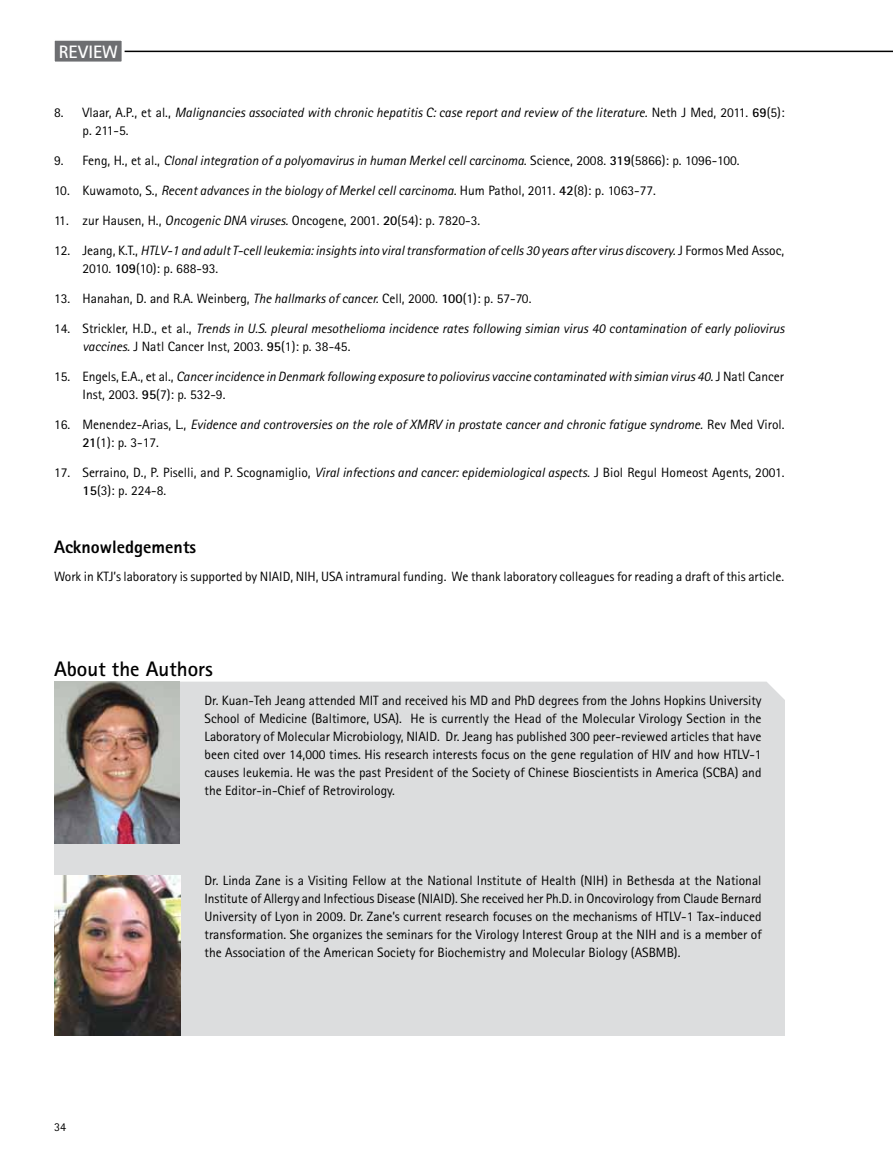
<style>
.page{position:relative;width:893px;height:1170px;background:#fff}
.page>*{position:absolute;margin:0;border:0;box-sizing:border-box;transform-origin:0 0}
.t1{font:700 21px "Rotis Sans Serif";color:#000}
.t2{font:800 18px "Rotis Sans Serif";color:#000}
.t3{font:700 18px "Rotis Sans Serif";color:#fff}
.t4{font:13.5px/18px "Rotis Sans Serif";color:#000;text-align:justify}
.t5{font:italic 13.5px/18px "Rotis Sans Serif";color:#000}
.t6{font:12px "Rotis Sans Serif";color:#000}
.s1{font-style:normal}
.s2{font-weight:700;font-style:normal}
.s3{font-style:italic}
.s4{font-weight:700}
</style>
<div class="page">
<hr style="left:125px;top:51px;width:768px;height:1px;background:#000">
<div style="left:53px;top:39px;width:70px;height:24px;background:#6d6e71;border:2px solid #fff"></div>
<div style="left:54px;top:681px;width:731px;height:354px;background:#dcddde"></div>
<img style="left:54px;top:681px;width:126px;height:162px">
<img style="left:54px;top:875px;width:126px;height:160px">
<h2 class="t3" style="left:59px;top:40px;width:61px">REVIEW</h2>
<p class="t5" style="left:82px;top:104px;width:703px;text-indent:-28px"><span class="s1">8. Vlaar, A.P., et al.,</span> Malignancies associated with chronic hepatitis C: case report and review of the literature. <span class="s1">Neth J Med, 2011.</span> <span class="s2">69</span><span class="s1">(5): p. 211-5.</span></p>
<p class="t5" style="left:54px;top:152px;width:687px"><span class="s1">9. Feng, H., et al.,</span> Clonal integration of a polyomavirus in human Merkel cell carcinoma. <span class="s1">Science, 2008.</span> <span class="s2">319</span><span class="s1">(5866): p. 1096-100.</span></p>
<p class="t5" style="left:54px;top:182px;width:603px"><span class="s1">10. Kuwamoto, S.,</span> Recent advances in the biology of Merkel cell carcinoma. <span class="s1">Hum Pathol, 2011.</span> <span class="s2">42</span><span class="s1">(8): p. 1063-77.</span></p>
<p class="t4" style="left:54px;top:211px;width:428px">11. zur Hausen, H., <span class="s3">Oncogenic DNA viruses.</span> Oncogene, 2001. <span class="s4">20</span>(54): p. 7820-3.</p>
<p class="t5" style="left:82px;top:242px;width:703px;text-indent:-28px"><span class="s1">12. Jeang, K.T.,</span> HTLV-1 and adult T-cell leukemia: insights into viral transformation of cells 30 years after virus discovery. <span class="s1">J Formos Med Assoc,<br>2010.</span> <span class="s2">109</span><span class="s1">(10): p. 688-93.</span></p>
<p class="t4" style="left:54px;top:289px;width:479px">13. Hanahan, D. and R.A. Weinberg, <span class="s3">The hallmarks of cancer.</span> Cell, 2000. <span class="s4">100</span>(1): p. 57-70.</p>
<p class="t5" style="left:82px;top:320px;width:703px;text-indent:-28px"><span class="s1">14. Strickler, H.D., et al.,</span> Trends in U.S. pleural mesothelioma incidence rates following simian virus 40 contamination of early poliovirus vaccines. <span class="s1">J Natl Cancer Inst, 2003.</span> <span class="s2">95</span><span class="s1">(1): p. 38-45.</span></p>
<p class="t5" style="left:82px;top:368px;width:703px;text-indent:-28px"><span class="s1">15. Engels, E.A., et al.,</span> Cancer incidence in Denmark following exposure to poliovirus vaccine contaminated with simian virus 40. <span class="s1">J Natl Cancer<br>Inst, 2003.</span> <span class="s2">95</span><span class="s1">(7): p. 532-9.</span></p>
<p class="t5" style="left:82px;top:416px;width:704px;text-indent:-28px"><span class="s1">16. Menendez-Arias, L.,</span> Evidence and controversies on the role of XMRV in prostate cancer and chronic fatigue syndrome. <span class="s1">Rev Med Virol.<br></span><span class="s2">21</span><span class="s1">(1): p. 3-17.</span></p>
<p class="t4" style="left:82px;top:463px;width:703px;text-indent:-28px">17. Serraino, D., P. Piselli, and P. Scognamiglio, <span class="s3">Viral infections and cancer: epidemiological aspects.</span> J Biol Regul Homeost Agents, 2001.<br><span class="s4">15</span>(3): p. 224-8.</p>
<h2 class="t2" style="left:54px;top:535px;width:144px">Acknowledgements</h2>
<p class="t4" style="left:54px;top:567px;width:732px">Work in KTJ’s laboratory is supported by NIAID, NIH, USA intramural funding. We thank laboratory colleagues for reading a draft of this article.</p>
<h1 class="t1" style="left:54px;top:655px;width:161px">About the Authors</h1>
<p class="t4" style="left:205px;top:691px;width:559px">Dr. Kuan-Teh Jeang attended MIT and received his MD and PhD degrees from the Johns Hopkins University School of Medicine (Baltimore, USA). He is currently the Head of the Molecular Virology Section in the Laboratory of Molecular Microbiology, NIAID. Dr. Jeang has published 300 peer-reviewed articles that have been cited over 14,000 times. His research interests focus on the gene regulation of HIV and how HTLV-1 causes leukemia. He was the past President of the Society of Chinese Bioscientists in America (SCBA) and the Editor-in-Chief of Retrovirology.</p>
<p class="t6" style="left:54px;top:1120px;width:13px">34</p>
<p class="t4" style="left:205px;top:871px;width:559px">Dr. Linda Zane is a Visiting Fellow at the National Institute of Health (NIH) in Bethesda at the National Institute of Allergy and Infectious Disease (NIAID). She received her Ph.D. in Oncovirology from Claude Bernard University of Lyon in 2009. Dr. Zane’s current research focuses on the mechanisms of HTLV-1 Tax-induced transformation. She organizes the seminars for the Virology Interest Group at the NIH and is a member of the Association of the American Society for Biochemistry and Molecular Biology (ASBMB).</p>
</div>
